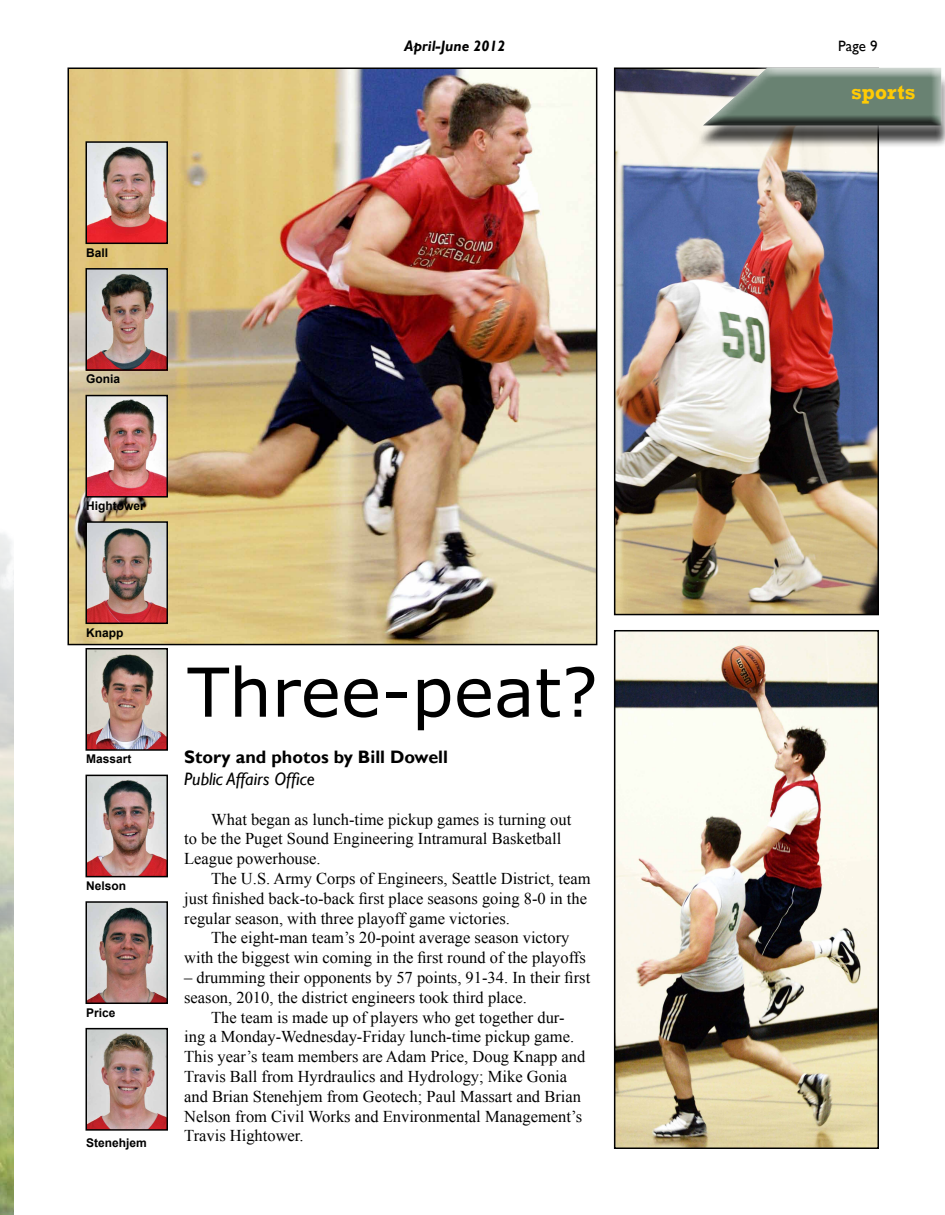
<style>
.page{position:relative;width:945px;height:1215px;background:#fff}
.page>*{position:absolute;margin:0;border:0;box-sizing:border-box;transform-origin:0 0}
.t1{font:67.5px "Verdana";color:#000}
.t2{font:700 21px "Rockwell";color:#ffcb05}
.t3{font:700 18px "Gill Sans";color:#000}
.t4{font:italic 18px "Gill Sans";color:#000}
.t5{font:16.5px/19.8px "Times New Roman";color:#000}
.t6{font:italic 700 15px "Gill Sans";color:#000}
.t7{font:15px "Gill Sans";color:#000}
.t8{font:700 12px "Arial";color:#000}
</style>
<div class="page">
<img style="left:0;top:533px;width:14px;height:682px">
<img style="left:71px;top:71px;width:523px;height:571px">
<div style="left:68px;top:68px;width:529px;height:577px;border:2px solid #000"></div>
<img style="left:617px;top:633px;width:259px;height:513px">
<div style="left:614px;top:630px;width:265px;height:519px;border:2px solid #000"></div>
<img style="left:89px;top:144px;width:76px;height:97px">
<div style="left:86px;top:141px;width:82px;height:103px;border:2px solid #000"></div>
<img style="left:89px;top:271px;width:76px;height:97px">
<div style="left:86px;top:268px;width:82px;height:103px;border:2px solid #000"></div>
<img style="left:89px;top:398px;width:76px;height:97px">
<div style="left:86px;top:395px;width:82px;height:103px;border:2px solid #000"></div>
<img style="left:89px;top:524px;width:76px;height:97px">
<div style="left:86px;top:521px;width:82px;height:103px;border:2px solid #000"></div>
<img style="left:89px;top:651px;width:76px;height:97px">
<div style="left:86px;top:648px;width:82px;height:103px;border:2px solid #000"></div>
<img style="left:89px;top:778px;width:76px;height:96px">
<div style="left:86px;top:775px;width:82px;height:102px;border:2px solid #000"></div>
<img style="left:89px;top:904px;width:76px;height:97px">
<div style="left:86px;top:901px;width:82px;height:103px;border:2px solid #000"></div>
<img style="left:89px;top:1031px;width:76px;height:97px">
<div style="left:86px;top:1028px;width:82px;height:103px;border:2px solid #000"></div>
<img style="left:617px;top:71px;width:259px;height:541px">
<div style="left:614px;top:68px;width:265px;height:547px;border:2px solid #000"></div>
<div style="left:697px;top:74px;width:248px;height:74px;background:#000;opacity:.75"></div>
<div style="left:695px;top:58px;width:250px;height:77px;background:#fff;opacity:.75"></div>
<div style="left:700px;top:65px;width:245px;height:61px;background:#fff;opacity:.75"></div>
<div style="left:700px;top:115px;width:245px;height:11px;background:#000;opacity:.75"></div>
<p class="t6" style="left:404px;top:38px;width:103px">April-June 2012</p>
<p class="t7" style="left:838px;top:38px;width:41px">Page 9</p>
<p class="t2" style="left:851px;top:79px;width:66px">sports</p>
<p class="t8" style="left:86px;top:244px;width:24px">Ball</p>
<p class="t8" style="left:86px;top:371px;width:36px">Gonia</p>
<p class="t8" style="left:86px;top:498px;width:60px">Hightower</p>
<p class="t8" style="left:86px;top:624px;width:39px">Knapp</p>
<p class="t8" style="left:86px;top:751px;width:47px">Massart</p>
<p class="t8" style="left:86px;top:878px;width:42px">Nelson</p>
<p class="t8" style="left:86px;top:1004px;width:31px">Price</p>
<p class="t8" style="left:86px;top:1135px;width:62px">Stenehjem</p>
<h1 class="t1" style="left:188px;top:646px;width:412px">Three-peat?</h1>
<p class="t3" style="left:184px;top:747px;width:265px">Story and photos by Bill Dowell</p>
<p class="t4" style="left:184px;top:768px;width:132px">Public Affairs Office</p>
<p class="t5" style="left:184px;top:809px;width:389px;text-indent:27px">What began as lunch-time pickup games is turning out to be the Puget Sound Engineering Intramural Basketball<br>League powerhouse.</p>
<p class="t5" style="left:184px;top:868px;width:408px;text-indent:27px">The U.S. Army Corps of Engineers, Seattle District, team just finished back-to-back first place seasons going 8-0 in the regular season, with three playoff game victories.</p>
<p class="t5" style="left:184px;top:928px;width:403px;text-indent:27px">The eight-man team’s 20-point average season victory with the biggest win coming in the first round of the playoffs</p>
<p class="t5" style="left:184px;top:967px;width:408px">– drumming their opponents by 57 points, 91-34. In their first</p>
<p class="t5" style="left:184px;top:987px;width:344px">season, 2010, the district engineers took third place.</p>
<p class="t5" style="left:211px;top:1007px;width:355px">The team is made up of players who get together dur-</p>
<p class="t5" style="left:184px;top:1027px;width:392px">ing a Monday-Wednesday-Friday lunch-time pickup game.</p>
<p class="t5" style="left:184px;top:1047px;width:403px">This year’s team members are Adam Price, Doug Knapp and</p>
<p class="t5" style="left:184px;top:1066px;width:384px">Travis Ball from Hyrdraulics and Hydrology; Mike Gonia</p>
<p class="t5" style="left:184px;top:1086px;width:398px">and Brian Stenehjem from Geotech; Paul Massart and Brian</p>
<p class="t5" style="left:184px;top:1106px;width:399px">Nelson from Civil Works and Environmental Management’s</p>
<p class="t5" style="left:184px;top:1126px;width:121px">Travis Hightower.</p>
</div>
